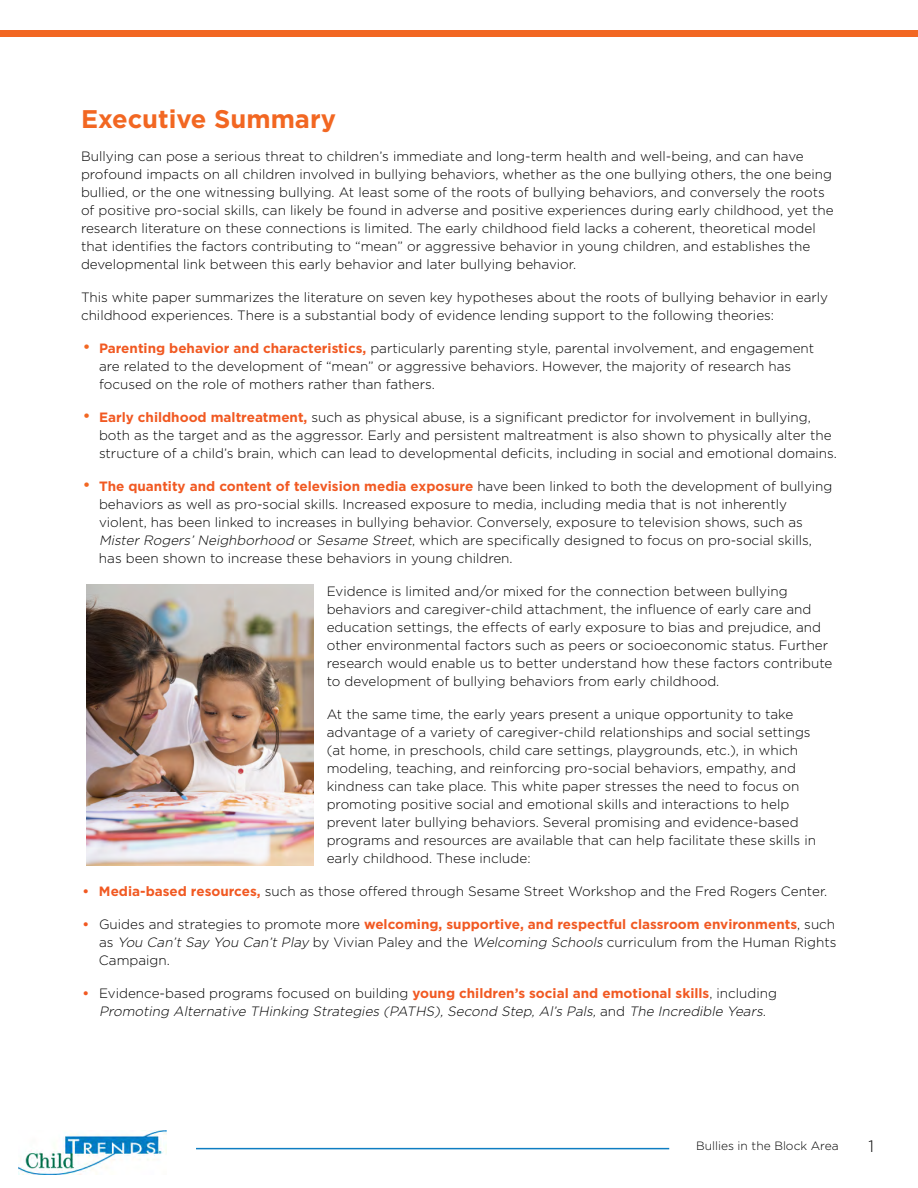
<style>
.page{position:relative;width:918px;height:1188px;background:#fff}
.page>*{position:absolute;margin:0;border:0;box-sizing:border-box;transform-origin:0 0}
.t1{font:700 25.5px "Gotham";color:#f26722}
.t2{font:300 16.5px "Gotham";color:#000}
.t3{font:300 13.5px/18px "Gotham";color:#000}
.t4{font:italic 300 13.5px/18px "Gotham";color:#000}
.t5{font:300 12px "Gotham";color:#000}
.s1{font-size:18px;color:#f26722}
.s2{font-weight:700;color:#f15922}
.s3{font-style:italic}
.s4{font-weight:700;font-style:normal;color:#f15922}
.s5{font-style:normal}
</style>
<div class="page">
<hr style="left:196px;top:1148px;width:473px;height:1px;background:#0e7dc2">
<img style="left:18px;top:1130px;width:149px;height:44px">
<div style="left:0;top:30px;width:918px;height:7px;background:#f26722"></div>
<img style="left:87px;top:585px;width:226px;height:281px">
<h1 class="t1" style="left:81px;top:102px;width:256px">Executive Summary</h1>
<p class="t3" style="left:81px;top:147px;width:754px">Bullying can pose a serious threat to children’s immediate and long-term health and well-being, and can have profound impacts on all children involved in bullying behaviors, whether as the one bullying others, the one being bullied, or the one witnessing bullying. At least some of the roots of bullying behaviors, and conversely the roots of positive pro-social skills, can likely be found in adverse and positive experiences during early childhood, yet the research literature on these connections is limited. The early childhood field lacks a coherent, theoretical model that identifies the factors contributing to “mean” or aggressive behavior in young children, and establishes the developmental link between this early behavior and later bullying behavior.</p>
<p class="t3" style="left:81px;top:288px;width:749px">This white paper summarizes the literature on seven key hypotheses about the roots of bullying behavior in early childhood experiences. There is a substantial body of evidence lending support to the following theories:</p>
<p class="t3" style="left:99px;top:339px;width:717px;text-indent:-16px"><span class="s1">•</span> <span class="s2">Parenting behavior and characteristics,</span> particularly parenting style, parental involvement, and engagement are related to the development of “mean” or aggressive behaviors. However, the majority of research has focused on the role of mothers rather than fathers.</p>
<p class="t3" style="left:99px;top:408px;width:740px;text-indent:-16px"><span class="s1">•</span> <span class="s2">Early childhood maltreatment,</span> such as physical abuse, is a significant predictor for involvement in bullying, both as the target and as the aggressor. Early and persistent maltreatment is also shown to physically alter the structure of a child’s brain, which can lead to developmental deficits, including in social and emotional domains.</p>
<p class="t3" style="left:99px;top:477px;width:735px;text-indent:-16px"><span class="s1">•</span> <span class="s2">The quantity and content of television media exposure</span> have been linked to both the development of bullying behaviors as well as pro-social skills. Increased exposure to media, including media that is not inherently violent, has been linked to increases in bullying behavior. Conversely, exposure to television shows, such as <span class="s3">Mister Rogers’ Neighborhood</span> or <span class="s3">Sesame Street</span>, which are specifically designed to focus on pro-social skills, has been shown to increase these behaviors in young children.</p>
<p class="t3" style="left:327px;top:582px;width:507px">Evidence is limited and/or mixed for the connection between bullying behaviors and caregiver-child attachment, the influence of early care and education settings, the effects of early exposure to bias and prejudice, and other environmental factors such as peers or socioeconomic status. Further research would enable us to better understand how these factors contribute to development of bullying behaviors from early childhood.</p>
<p class="t3" style="left:327px;top:705px;width:491px">At the same time, the early years present a unique opportunity to take advantage of a variety of caregiver-child relationships and social settings (at home, in preschools, child care settings, playgrounds, etc.), in which modeling, teaching, and reinforcing pro-social behaviors, empathy, and kindness can take place. This white paper stresses the need to focus on promoting positive social and emotional skills and interactions to help prevent later bullying behaviors. Several promising and evidence-based programs and resources are available that can help facilitate these skills in early childhood. These include:</p>
<p class="t3" style="left:82px;top:882px;width:746px"><span class="s2">• Media-based resources,</span> such as those offered through Sesame Street Workshop and the Fred Rogers Center.</p>
<p class="t3" style="left:99px;top:915px;width:739px;text-align:justify;text-indent:-16px"><span class="s2">•</span> Guides and strategies to promote more <span class="s2">welcoming, supportive, and respectful classroom environments</span>, such as <span class="s3">You Can’t Say You Can’t Play</span> by Vivian Paley and the <span class="s3">Welcoming Schools</span> curriculum from the Human Rights Campaign.</p>
<p class="t4" style="left:99px;top:984px;width:680px;text-indent:-17px"><span class="s4">•</span> <span class="s5">Evidence-based programs focused on building</span> <span class="s4">young children’s social and emotional skills</span><span class="s5">, including<br></span>Promoting Alternative THinking Strategies (PATHS), Second Step, Al’s Pals, <span class="s5">a n d</span> The Incredible Years.</p>
<p class="t5" style="left:696px;top:1139px;width:144px">Bullies in the Block Area</p>
<p class="t2" style="left:868px;top:1136px;width:7px">1</p>
</div>
